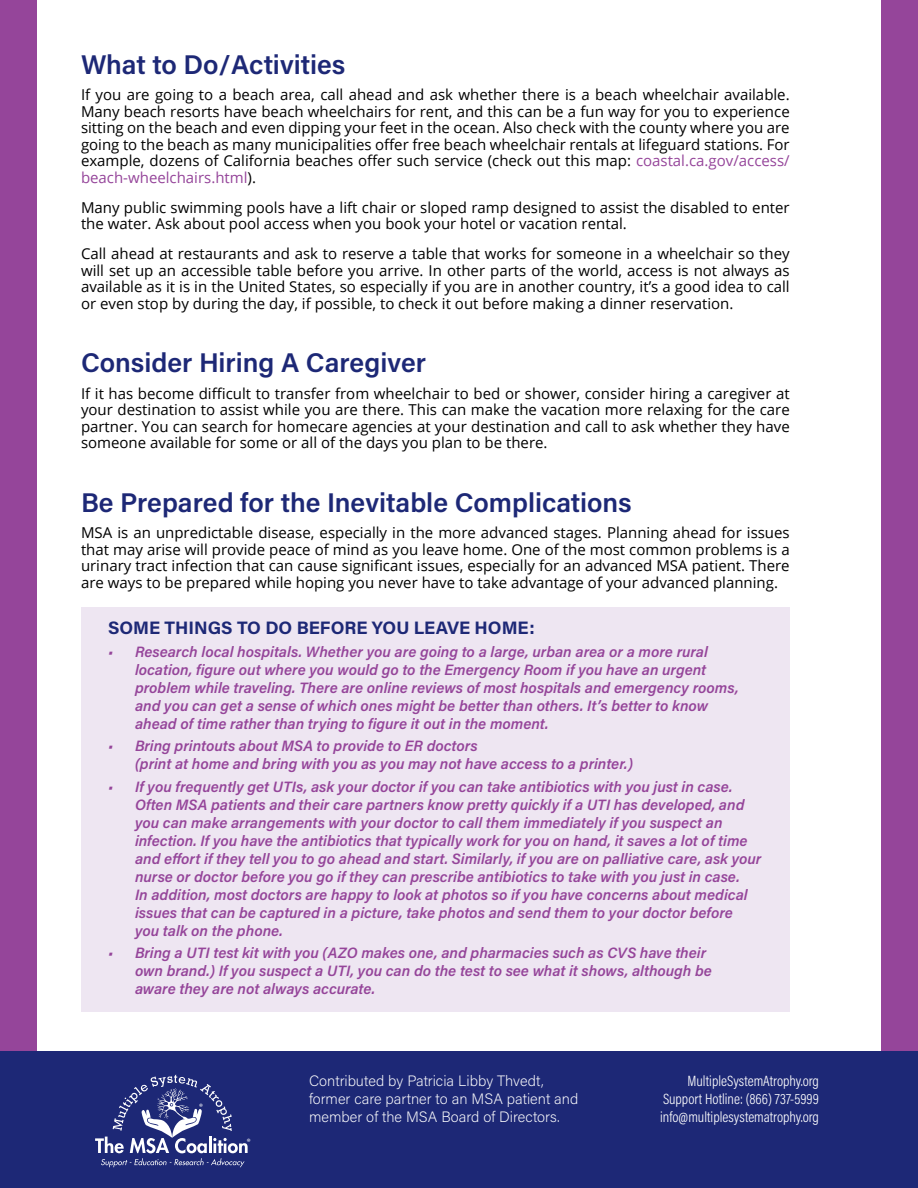
<style>
.page{position:relative;width:918px;height:1188px;background:#95459a}
.page>*{position:absolute;margin:0;border:0;box-sizing:border-box;transform-origin:0 0}
.t1{font:600 27px "Acumin Pro";color:#1d2876}
.t2{font:700 18px "Acumin Pro";color:#1d2876}
.t3{font:15px/16.5px "Open Sans";color:#000;text-align:justify}
.t4{font:italic 600 15px/18px "Acumin Pro";color:#95459a}
.t5{font:200 15px/18px "Acumin Pro";color:#fff}
.t6{font:300 15px/18px "Acumin Pro Cond";color:#fff;text-align:justify}
.t7{font:9.3px "Myriad Pro";color:#fff}
.s1{color:#95459a}
.s2{font-weight:400}
</style>
<div class="page">
<div style="left:38px;top:0;width:843px;height:1188px;background:#fff"></div>
<div style="left:81px;top:607px;width:709px;height:45px;background:#eee6f2"></div>
<div style="left:81px;top:632px;width:709px;height:114px;background:#eee6f2"></div>
<div style="left:81px;top:727px;width:709px;height:60px;background:#eee6f2"></div>
<div style="left:81px;top:767px;width:709px;height:186px;background:#eee6f2"></div>
<div style="left:81px;top:934px;width:709px;height:78px;background:#eee6f2"></div>
<div style="left:0;top:1052px;width:918px;height:136px;background:#1d2876"></div>
<svg style="left:95px;top:1074px;width:153px;height:93px"></svg>
<h1 class="t1" style="left:81px;top:46px;width:266px">What to Do/Activities</h1>
<p class="t3" style="left:81px;top:86px;width:710px">If you are going to a beach area, call ahead and ask whether there is a beach wheelchair available.<br>Many beach resorts have beach wheelchairs for rent, and this can be a fun way for you to experience sitting on the beach and even dipping your feet in the ocean. Also check with the county where you are going to the beach as many municipalities offer free beach wheelchair rentals at lifeguard stations. For example, dozens of California beaches offer such service (check out this map: <span class="s1">coastal.ca.gov/access/ beach-wheelchairs.html</span>).</p>
<p class="t3" style="left:81px;top:199px;width:710px">Many public swimming pools have a lift chair or sloped ramp designed to assist the disabled to enter the water. Ask about pool access when you book your hotel or vacation rental.</p>
<p class="t3" style="left:81px;top:245px;width:710px">Call ahead at restaurants and ask to reserve a table that works for someone in a wheelchair so they will set up an accessible table before you arrive. In other parts of the world, access is not always as available as it is in the United States, so especially if you are in another country, it’s a good idea to call or even stop by during the day, if possible, to check it out before making a dinner reservation.</p>
<h1 class="t1" style="left:81px;top:344px;width:347px">Consider Hiring A Caregiver</h1>
<p class="t3" style="left:81px;top:385px;width:710px">If it has become difficult to transfer from wheelchair to bed or shower, consider hiring a caregiver at your destination to assist while you are there. This can make the vacation more relaxing for the care partner. You can search for homecare agencies at your destination and call to ask whether they have someone available for some or all of the days you plan to be there.</p>
<h1 class="t1" style="left:81px;top:484px;width:552px">Be Prepared for the Inevitable Complications</h1>
<p class="t3" style="left:81px;top:524px;width:710px">MSA is an unpredictable disease, especially in the more advanced stages. Planning ahead for issues that may arise will provide peace of mind as you leave home. One of the most common problems is a urinary tract infection that can cause significant issues, especially for an advanced MSA patient. There are ways to be prepared while hoping you never have to take advantage of your advanced planning.</p>
<p class="t2" style="left:108px;top:615px;width:428px">SOME THINGS TO DO BEFORE YOU LEAVE HOME:</p>
<p class="t4" style="left:135px;top:642px;width:605px;text-indent:-27px"><span class="s2">•</span> Research local hospitals. Whether you are going to a large, urban area or a more rural location, figure out where you would go to the Emergency Room if you have an urgent problem while traveling. There are online reviews of most hospitals and emergency rooms, and you can get a sense of which ones might be better than others. It’s better to know ahead of time rather than trying to figure it out in the moment.</p>
<p class="t4" style="left:135px;top:736px;width:499px;text-indent:-27px"><span class="s2">•</span> Bring printouts about MSA to provide to ER doctors<br>(print at home and bring with you as you may not have access to a printer.)</p>
<p class="t4" style="left:135px;top:777px;width:628px;text-indent:-27px"><span class="s2">•</span> If you frequently get UTIs, ask your doctor if you can take antibiotics with you just in case.<br>Often MSA patients and their care partners know pretty quickly if a UTI has developed, and you can make arrangements with your doctor to call them immediately if you suspect an infection. If you have the antibiotics that typically work for you on hand, it saves a lot of time and effort if they tell you to go ahead and start. Similarly, if you are on palliative care, ask your nurse or doctor before you go if they can prescribe antibiotics to take with you just in case.<br>In addition, most doctors are happy to look at photos so if you have concerns about medical issues that can be captured in a picture, take photos and send them to your doctor before<br>you talk on the phone.</p>
<p class="t4" style="left:135px;top:943px;width:578px;text-indent:-27px"><span class="s2">•</span> Bring a UTI test kit with you (AZO makes one, and pharmacies such as CVS have their own brand.) If you suspect a UTI, you can do the test to see what it shows, although be aware they are not always accurate.</p>
<p class="t7" style="left:199px;top:1101px;width:5px">®</p>
<p class="t7" style="left:247px;top:1136px;width:5px">®</p>
<p class="t5" style="left:309px;top:1071px;width:271px">Contributed by Patricia Libby Thvedt, former care partner to an MSA patient and member of the MSA Board of Directors.</p>
<p class="t6" style="left:660px;top:1071px;width:160px;text-indent:27px">MultipleSystemAtrophy.org Support Hotline: (866) 737-5999 info@multiplesystematrophy.org</p>
</div>
